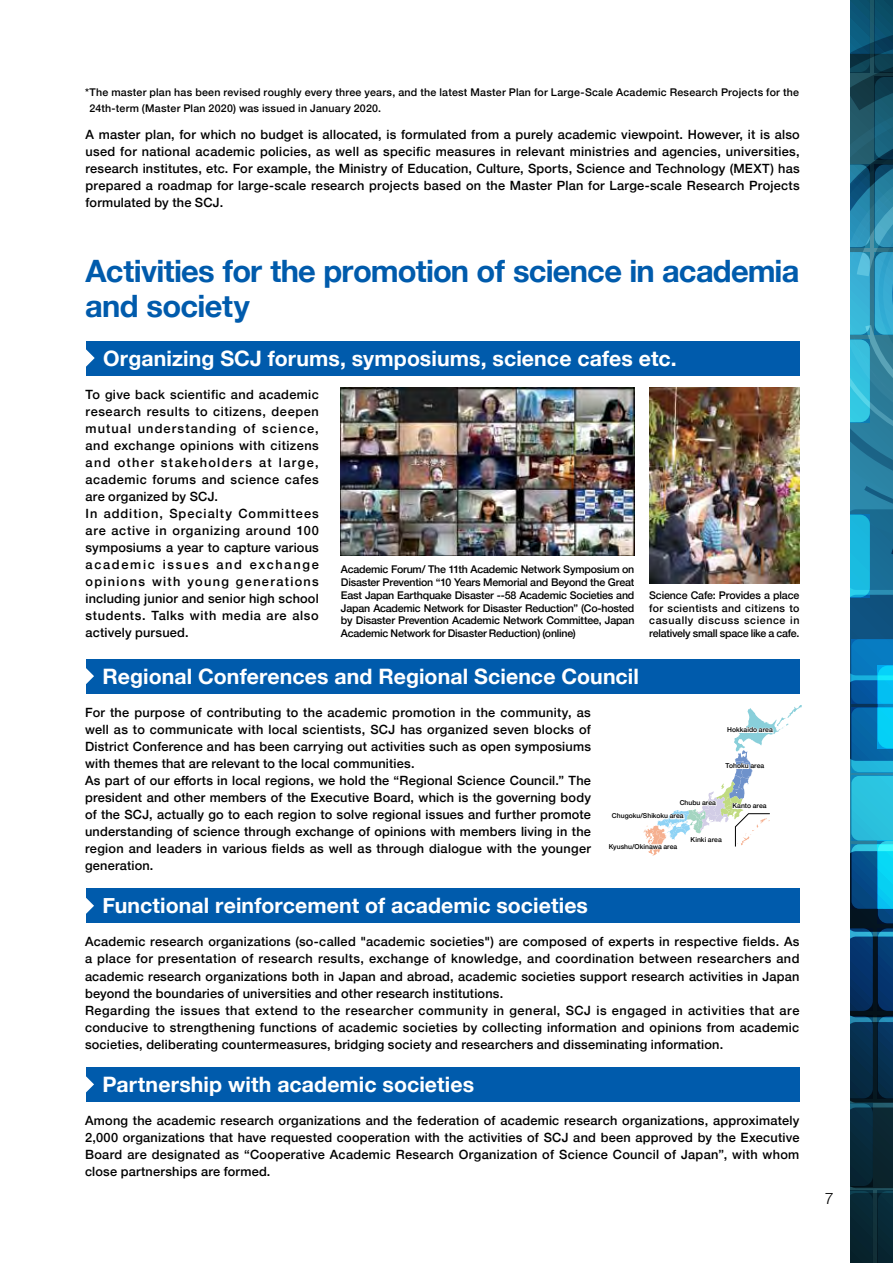
<style>
.page{position:relative;width:893px;height:1263px;background:#fff}
.page>*{position:absolute;margin:0;border:0;box-sizing:border-box;transform-origin:0 0}
.t1{font:700 30.9px/35.1px "Helvetica Neue";letter-spacing:-.025em;color:#005bac}
.t2{font:700 21.3px "Helvetica Neue";letter-spacing:.005em;color:#fff}
.t3{font:300 15.9px "Helvetica Neue LT Pro";color:#000}
.t4{font:500 12.75px/17px "Helvetica Neue";letter-spacing:.02em;color:#000;text-align:justify}
.t5{font:500 12.75px/17px "Helvetica Neue";letter-spacing:.045em;color:#000}
.t6{font:500 10.65px/12.8px "Helvetica Neue";letter-spacing:.02em;color:#000;text-align:justify}
.t7{font:500 6.75px "Helvetica Neue";letter-spacing:.005em;color:#000}
</style>
<div class="page">
<svg style="left:850px;top:0;width:43px;height:1263px;background:#17698b"></svg>
<img style="left:649px;top:388px;width:150px;height:195px">
<img style="left:341px;top:388px;width:293px;height:168px">
<div style="left:86px;top:341px;width:714px;height:34px;background:#005bac"></div>
<svg style="left:86px;top:349px;width:9px;height:18px"></svg>
<div style="left:86px;top:889px;width:713px;height:34px;background:#005bac"></div>
<svg style="left:86px;top:898px;width:8px;height:16px"></svg>
<div style="left:86px;top:1067px;width:713px;height:34px;background:#005bac"></div>
<svg style="left:86px;top:1076px;width:8px;height:17px"></svg>
<div style="left:86px;top:659px;width:713px;height:34px;background:#005bac"></div>
<svg style="left:86px;top:668px;width:8px;height:16px"></svg>
<svg style="left:643px;top:705px;width:159px;height:151px"></svg>
<svg style="left:727px;top:727px;width:47px;height:6px"></svg>
<svg style="left:725px;top:763px;width:40px;height:6px"></svg>
<div style="left:732px;top:803px;width:35px;height:6px;background:#fff"></div>
<div style="left:679px;top:799px;width:38px;height:7px;background:#fff"></div>
<div style="left:690px;top:836px;width:32px;height:6px;background:#fff"></div>
<div style="left:608px;top:843px;width:70px;height:7px;background:#fff"></div>
<div style="left:611px;top:812px;width:73px;height:8px;background:#fff"></div>
<p class="t6" style="left:90px;top:84px;width:711px;line-height:15.9px;text-indent:-4px">*The master plan has been revised roughly every three years, and the latest Master Plan for Large-Scale Academic Research Projects for the<br>24th-term (Master Plan 2020) was issued in January 2020.</p>
<p class="t4" style="left:86px;top:124px;width:716px">A master plan, for which no budget is allocated, is formulated from a purely academic viewpoint. However, it is also used for national academic policies, as well as specific measures in relevant ministries and agencies, universities, research institutes, etc. For example, the Ministry of Education, Culture, Sports, Science and Technology (MEXT) has prepared a roadmap for large-scale research projects based on the Master Plan for Large-scale Research Projects formulated by the SCJ.</p>
<h1 class="t1" style="left:85px;top:254px;width:716px">Activities for the promotion of science in academia and society</h1>
<h2 class="t2" style="left:103px;top:341px;width:575px">Organizing SCJ forums, symposiums, science cafes etc.</h2>
<p class="t5" style="left:86px;top:385px;width:235px">To give back scientific and academic research results to citizens, deepen mutual understanding of science, and exchange opinions with citizens and other stakeholders at large, academic forums and science cafes are organized by SCJ.<br>In addition, Specialty Committees are active in organizing around 100 symposiums a year to capture various academic issues and exchange opinions with young generations including junior and senior high school students. Talks with media are also actively pursued.</p>
<p class="t6" style="left:341px;top:562px;width:295px">Academic Forum/ The 11th Academic Network Symposium on Disaster Prevention “10 Years Memorial and Beyond the Great East Japan Earthquake Disaster --58 Academic Societies and Japan Academic Network for Disaster Reduction” (Co-hosted by Disaster Prevention Academic Network Committee, Japan Academic Network for Disaster Reduction) (online)</p>
<p class="t6" style="left:649px;top:588px;width:152px">Science Cafe: Provides a place for scientists and citizens to casually discuss science in relatively small space like a cafe.</p>
<h2 class="t2" style="left:103px;top:659px;width:538px">Regional Conferences and Regional Science Council</h2>
<p class="t4" style="left:85px;top:703px;width:507px;text-align:left">For the purpose of contributing to the academic promotion in the community, as well as to communicate with local scientists, SCJ has organized seven blocks of District Conference and has been carrying out activities such as open symposiums with themes that are relevant to the local communities.<br>As part of our efforts in local regions, we hold the “Regional Science Council.” The president and other members of the Executive Board, which is the governing body of the SCJ, actually go to each region to solve regional issues and further promote understanding of science through exchange of opinions with members living in the region and leaders in various fields as well as through dialogue with the younger generation.</p>
<h2 class="t2" style="left:103px;top:889px;width:487px">Functional reinforcement of academic societies</h2>
<p class="t7" style="left:727px;top:724px;width:47px">Hokkaido area</p>
<p class="t7" style="left:726px;top:760px;width:40px">Tohoku area</p>
<p class="t7" style="left:732px;top:800px;width:36px">Kanto area</p>
<p class="t7" style="left:680px;top:797px;width:38px">Chubu area</p>
<p class="t7" style="left:691px;top:834px;width:33px">Kinki area</p>
<p class="t7" style="left:612px;top:810px;width:73px">Chugoku/Shikoku area</p>
<p class="t7" style="left:609px;top:841px;width:70px">Kyushu/Okinawa area</p>
<p class="t4" style="left:85px;top:932px;width:716px;text-align:left">Academic research organizations (so-called "academic societies") are composed of experts in respective fields. As a place for presentation of research results, exchange of knowledge, and coordination between researchers and academic research organizations both in Japan and abroad, academic societies support research activities in Japan beyond the boundaries of universities and other research institutions.<br>Regarding the issues that extend to the researcher community in general, SCJ is engaged in activities that are conducive to strengthening functions of academic societies by collecting information and opinions from academic societies, deliberating countermeasures, bridging society and researchers and disseminating information.</p>
<h2 class="t2" style="left:103px;top:1068px;width:373px">Partnership with academic societies</h2>
<p class="t4" style="left:85px;top:1111px;width:716px">Among the academic research organizations and the federation of academic research organizations, approximately 2,000 organizations that have requested cooperation with the activities of SCJ and been approved by the Executive Board are designated as “Cooperative Academic Research Organization of Science Council of Japan”, with whom close partnerships are formed.</p>
<p class="t3" style="left:825px;top:1189px;width:10px">7</p>
</div>
